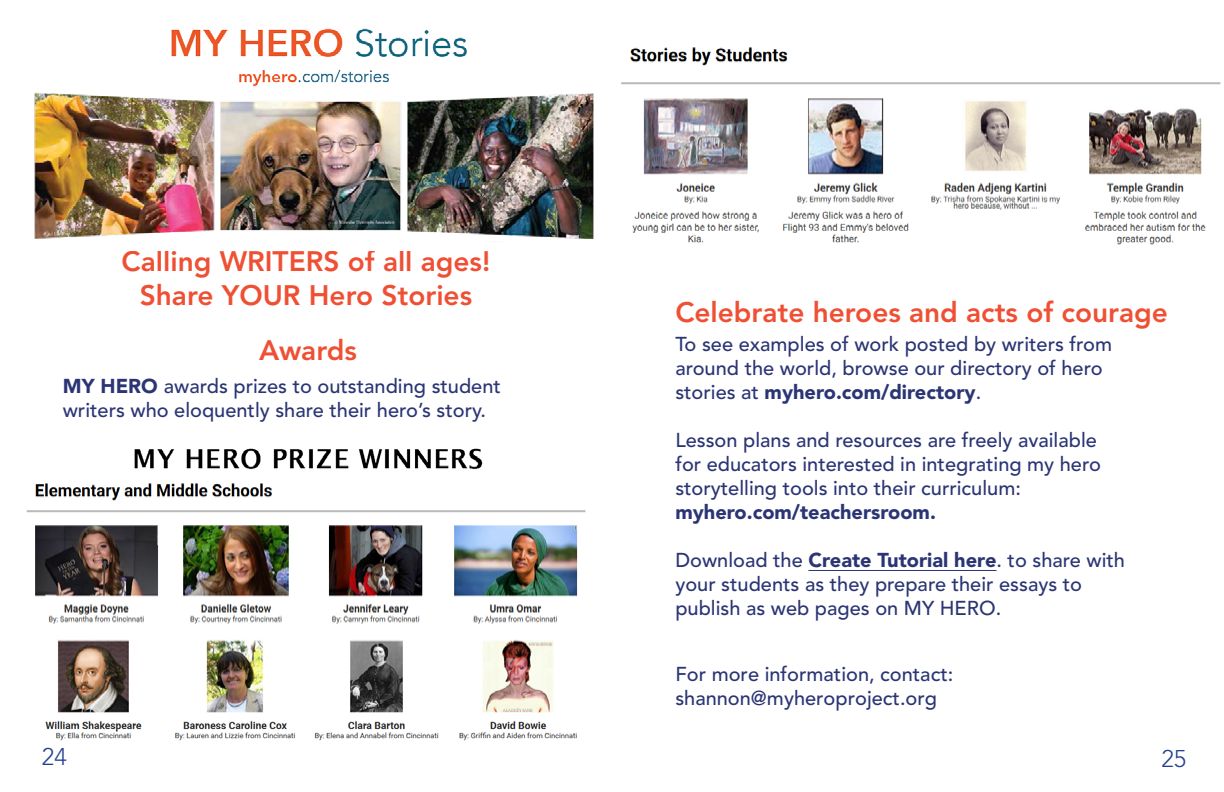
<style>
.page{position:relative;width:1224px;height:792px;background:#fff}
.page>*{position:absolute;margin:0;border:0;box-sizing:border-box;transform-origin:0 0}
.t1{font:800 28px/33.6px "Avenir LT Std";color:#ef5034;text-align:center}
.t2{font:300 24px "Avenir LT Std";color:#25408f}
.t3{font:500 20px/24.3px "Avenir LT Std";color:#2b3574}
.t4{font:900 20px "Avenir LT Std";color:#2b3574}
.s1{font-weight:900}
</style>
<div class="page">
<hr style="left:808px;top:570px;width:189px;height:1px;background:#2b3574">
<img style="left:34px;top:28px;width:560px;height:211px">
<img style="left:26px;top:448px;width:560px;height:293px">
<img style="left:621px;top:47px;width:600px;height:198px">
<h1 class="t1" style="left:122px;top:244px;width:370px">Calling WRITERS of all ages!<br>Share YOUR Hero Stories</h1>
<h1 class="t1" style="left:259px;top:333px;width:99px">Awards</h1>
<p class="t3" style="left:63px;top:375px;width:440px;line-height:24px"><span class="s1">MY HERO</span> awards prizes to outstanding student writers who eloquently share their hero’s story.</p>
<h1 class="t1" style="left:675px;top:296px;width:494px">Celebrate heroes and acts of courage</h1>
<p class="t3" style="left:675px;top:332px;width:438px">To see examples of work posted by writers from around the world, browse our directory of hero stories at <span class="s1">myhero.com/directory</span>.</p>
<p class="t3" style="left:675px;top:429px;width:427px;line-height:23.8px">Lesson plans and resources are freely available for educators interested in integrating my hero storytelling tools into their curriculum:</p>
<p class="t4" style="left:675px;top:500px;width:262px">myhero.com/teachersroom.</p>
<p class="t3" style="left:675px;top:549px;width:451px;line-height:23.7px">Download the <span class="s1">Create Tutorial here</span>. to share with your students as they prepare their essays to publish as web pages on MY HERO.</p>
<p class="t3" style="left:675px;top:662px;width:279px;line-height:24px">For more information, contact: shannon@myheroproject.org</p>
<p class="t2" style="left:42px;top:743px;width:26px">24</p>
<p class="t2" style="left:1162px;top:745px;width:26px">25</p>
</div>
